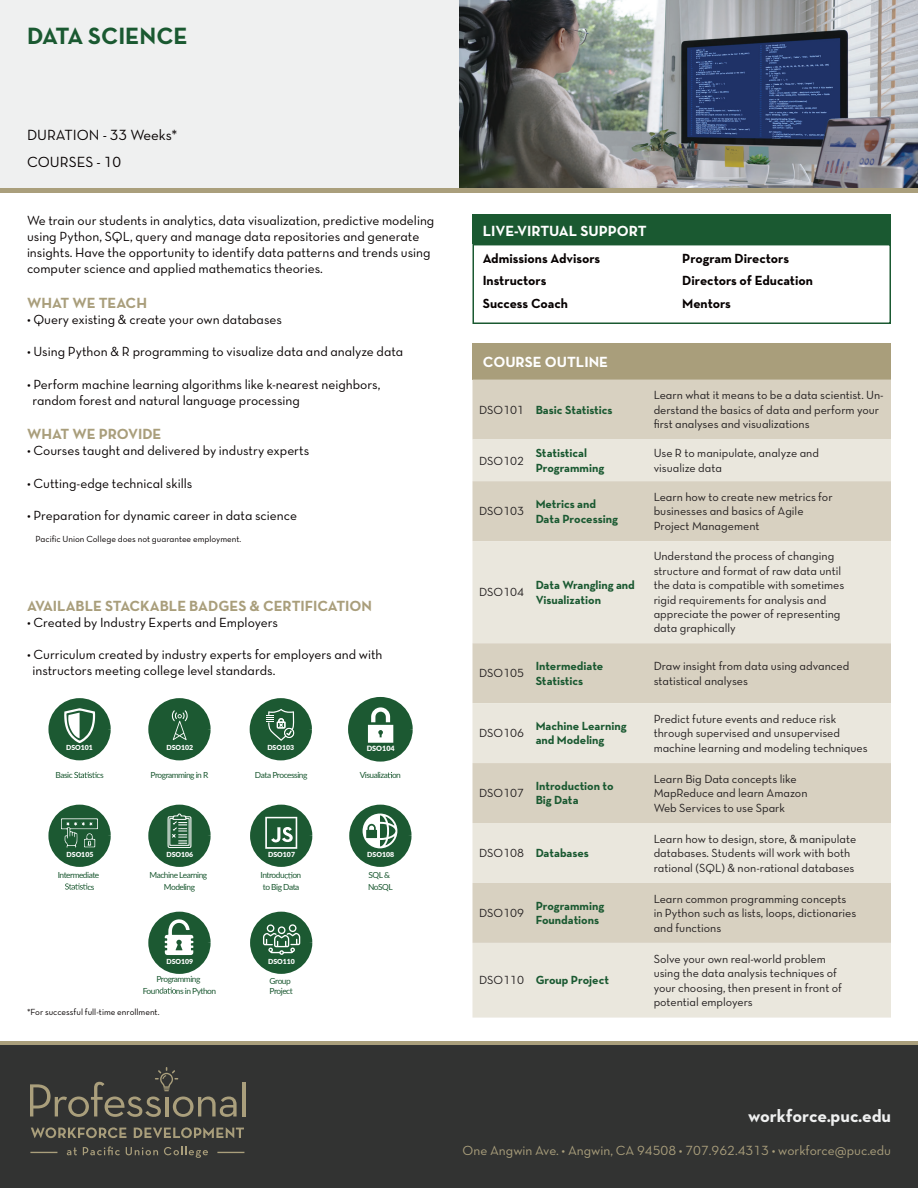
<style>
.page{position:relative;width:918px;height:1188px;background:#fff}
.page>*{position:absolute;margin:0;border:0;box-sizing:border-box;transform-origin:0 0}
.t1{font:700 24px "Neutra Text TF";color:#1a5931}
.t2{font:700 18px "Neutra Text TF";color:#eff0f0}
.t3{font:700 15px "Neutra Text TF";color:#a99e7b}
.t4{font:700 15px "Neutra Text TF";color:#fff}
.t5{font:15px/27px "Neutra Text TF Book Alt";color:#060101}
.t6{font:13.5px/16.2px "Neutra Text TF Book Alt";color:#060101}
.t7{font:700 13.5px/22.5px "Neutra Text TF";color:#060101}
.t8{font:13.5px "Neutra Text TF Book Alt";color:#aa9f7c}
.t9{font:12px/14.4px "Neutra Text TF Book Alt";color:#231f20}
.t10{font:700 12px/14.4px "Neutra Text TF";color:#1a5931}
.t11{font:9px "Neutra Text TF Book Alt";color:#060101}
.t12{font:8.4px/11.1px "Lato";letter-spacing:-.06em;color:#1c5932}
.t13{font:900 7.2px "Lato";color:#fff}
.t14{font:900 6.9px "Lato";color:#fff}
.s1{font-family:"Neutra Text TF Book Alt";font-weight:400;color:#231f20}
</style>
<div class="page">
<hr style="left:0;top:1041px;width:918px;height:4px;background:#aa9f7c">
<div style="left:0;top:1045px;width:918px;height:143px;background:#323332"></div>
<svg style="left:30px;top:1152px;width:27px;height:1px"></svg>
<svg style="left:217px;top:1152px;width:27px;height:1px"></svg>
<svg style="left:67px;top:1148px;width:10px;height:7px"></svg>
<svg style="left:83px;top:1146px;width:37px;height:9px"></svg>
<svg style="left:126px;top:1147px;width:32px;height:8px"></svg>
<svg style="left:164px;top:1147px;width:44px;height:11px"></svg>
<svg style="left:31px;top:1127px;width:96px;height:11px"></svg>
<svg style="left:134px;top:1127px;width:110px;height:11px"></svg>
<hr style="left:242px;top:1082px;width:4px;height:34px;background:#aa9f7c">
<svg style="left:30px;top:1067px;width:207px;height:50px"></svg>
<div style="left:472px;top:244px;width:419px;height:80px;border:2px solid #1a5931"></div>
<div style="left:0;top:0;width:918px;height:192px;background:#eff0f0"></div>
<div style="left:472px;top:343px;width:419px;height:37px;background:#a99e7b"></div>
<img style="left:459px;top:0;width:459px;height:188px">
<div style="left:250px;top:698px;width:62px;height:62px;background:#1c5932;border:7px solid #1c5932;border-radius:50%"></div>
<div style="left:48px;top:698px;width:63px;height:62px;background:#1c5932;border:7px solid #1c5932;border-radius:50%"></div>
<div style="left:48px;top:805px;width:63px;height:62px;background:#1c5932;border:7px solid #1c5932;border-radius:50%"></div>
<div style="left:148px;top:698px;width:63px;height:62px;background:#1c5932;border:7px solid #1c5932;border-radius:50%"></div>
<div style="left:148px;top:805px;width:63px;height:62px;background:#1c5932;border:7px solid #1c5932;border-radius:50%"></div>
<div style="left:148px;top:912px;width:63px;height:62px;background:#1c5932;border:7px solid #1c5932;border-radius:50%"></div>
<div style="left:250px;top:805px;width:62px;height:62px;background:#1c5932;border:7px solid #1c5932;border-radius:50%"></div>
<div style="left:250px;top:912px;width:62px;height:62px;background:#1c5932;border:7px solid #1c5932;border-radius:50%"></div>
<div style="left:348px;top:697px;width:65px;height:65px;background:#1c5932;border:7px solid #1c5932;border-radius:50%"></div>
<div style="left:349px;top:805px;width:63px;height:62px;background:#1c5932;border:7px solid #1c5932;border-radius:50%"></div>
<svg style="left:64px;top:708px;width:31px;height:35px"></svg>
<svg style="left:61px;top:818px;width:37px;height:30px"></svg>
<svg style="left:172px;top:710px;width:16px;height:30px"></svg>
<svg style="left:168px;top:813px;width:23px;height:35px"></svg>
<svg style="left:165px;top:919px;width:28px;height:36px"></svg>
<svg style="left:265px;top:817px;width:32px;height:32px"></svg>
<svg style="left:263px;top:924px;width:37px;height:31px"></svg>
<svg style="left:368px;top:707px;width:25px;height:36px"></svg>
<svg style="left:363px;top:814px;width:34px;height:34px"></svg>
<svg style="left:74px;top:772px;width:23px;height:6px"></svg>
<svg style="left:388px;top:772px;width:4px;height:6px"></svg>
<svg style="left:65px;top:883px;width:22px;height:7px"></svg>
<svg style="left:285px;top:872px;width:7px;height:6px"></svg>
<svg style="left:156px;top:987px;width:20px;height:7px"></svg>
<svg style="left:266px;top:709px;width:28px;height:32px"></svg>
<div style="left:472px;top:380px;width:419px;height:60px;background:#d8d1c1"></div>
<svg style="left:472px;top:440px;width:419px;height:578px;background:#e2ddd1"></svg>
<hr style="left:0;top:188px;width:918px;height:4px;background:#aa9f7c">
<div style="left:472px;top:215px;width:419px;height:29px;background:#1a5931"></div>
<h1 class="t1" style="left:27px;top:21px;width:162px">DATA SCIENCE</h1>
<p class="t5" style="left:27px;top:121px;width:152px">DURATION - 33 Weeks*<br>COURSES - 10</p>
<p class="t6" style="left:27px;top:212px;width:409px">We train our students in analytics, data visualization, predictive modeling using Python, SQL, query and manage data repositories and generate insights. Have the opportunity to identify data patterns and trends using computer science and applied mathematics theories.</p>
<p class="t3" style="left:27px;top:293px;width:122px">WHAT WE TEACH</p>
<p class="t6" style="left:27px;top:311px;width:257px">• Query existing &amp; create your own databases</p>
<p class="t6" style="left:27px;top:343px;width:378px">• Using Python &amp; R programming to visualize data and analyze data</p>
<p class="t6" style="left:32px;top:376px;width:350px;text-indent:-5px">• Perform machine learning algorithms like k-nearest neighbors, random forest and natural language processing</p>
<p class="t3" style="left:27px;top:425px;width:136px">WHAT WE PROVIDE</p>
<p class="t6" style="left:27px;top:442px;width:284px">• Courses taught and delivered by industry experts</p>
<p class="t6" style="left:27px;top:475px;width:167px">• Cutting-edge technical skills</p>
<p class="t6" style="left:27px;top:507px;width:272px">• Preparation for dynamic career in data science</p>
<p class="t11" style="left:36px;top:533px;width:207px">Pacific Union College does not guarantee employment.</p>
<p class="t3" style="left:27px;top:596px;width:347px">AVAILABLE STACKABLE BADGES &amp; CERTIFICATION</p>
<p class="t6" style="left:27px;top:614px;width:253px">• Created by Industry Experts and Employers</p>
<p class="t6" style="left:32px;top:646px;width:352px;text-indent:-5px">• Curriculum created by industry experts for employers and with instructors meeting college level standards.</p>
<p class="t14" style="left:66px;top:743px;width:28px">DSO101</p>
<p class="t14" style="left:166px;top:743px;width:28px">DSO102</p>
<p class="t14" style="left:267px;top:743px;width:28px">DSO103</p>
<p class="t13" style="left:367px;top:743px;width:30px">DSO104</p>
<p class="t12" style="left:56px;top:769px;width:19px">Basic</p>
<p class="t12" style="left:97px;top:769px;width:9px">cs</p>
<p class="t12" style="left:151px;top:769px;width:59px">Programming in R</p>
<p class="t12" style="left:255px;top:769px;width:54px">Data Processing</p>
<p class="t12" style="left:360px;top:769px;width:43px">Visualiza on</p>
<p class="t14" style="left:67px;top:849px;width:28px">DSO105</p>
<p class="t14" style="left:166px;top:849px;width:28px">DSO106</p>
<p class="t14" style="left:268px;top:849px;width:28px">DSO107</p>
<p class="t14" style="left:367px;top:849px;width:28px">DSO108</p>
<p class="t12" style="left:87px;top:869px;width:13px;text-indent:-30px">Intermediate cs</p>
<p class="t12" style="left:149px;top:869px;width:59px;text-align:center">Machine Learning<br>Modeling</p>
<p class="t12" style="left:261px;top:869px;width:42px">Introdu on to Big Data</p>
<p class="t12" style="left:368px;top:869px;width:26px">SQL &amp;<br>NoSQL</p>
<p class="t14" style="left:166px;top:956px;width:28px">DSO109</p>
<p class="t14" style="left:268px;top:956px;width:28px">DSO110</p>
<p class="t12" style="left:156px;top:974px;width:46px">Programming</p>
<p class="t12" style="left:143px;top:985px;width:14px">Fou</p>
<p class="t12" style="left:176px;top:985px;width:42px">ns in Python</p>
<p class="t12" style="left:270px;top:976px;width:25px;line-height:10.1px">Group<br>Project</p>
<p class="t11" style="left:27px;top:1006px;width:134px">*For successful full-time enrollment.</p>
<p class="t4" style="left:483px;top:221px;width:165px">LIVE-VIRTUAL SUPPORT</p>
<p class="t7" style="left:483px;top:247px;width:119px">Admissions Advisors<br>Instructors<br>Success Coach</p>
<p class="t7" style="left:682px;top:247px;width:132px">Program Directors<br>Directors of Education<br>Mentors</p>
<p class="t4" style="left:483px;top:353px;width:127px">COURSE OUTLINE</p>
<p class="t10" style="left:479px;top:402px;width:135px"><span class="s1">DSO101</span> Basic Statistics</p>
<p class="t9" style="left:654px;top:388px;width:232px">Learn what it means to be a data scientist. Un&shy;derstand the basics of data and perform your first analyses and visualizations</p>
<p class="t9" style="left:479px;top:453px;width:46px">DSO102</p>
<p class="t10" style="left:536px;top:446px;width:70px">Statistical<br>Programming</p>
<p class="t9" style="left:654px;top:446px;width:167px">Use R to manipulate, analyze and visualize data</p>
<p class="t9" style="left:479px;top:504px;width:46px">DSO103</p>
<p class="t10" style="left:536px;top:497px;width:84px">Metrics and<br>Data Processing</p>
<p class="t9" style="left:654px;top:489px;width:180px">Learn how to create new metrics for businesses and basics of Agile<br>Project Management</p>
<p class="t9" style="left:479px;top:585px;width:46px">DSO104</p>
<p class="t10" style="left:536px;top:578px;width:101px">Data Wrangling and<br>Visualization</p>
<p class="t9" style="left:654px;top:549px;width:192px">Understand the process of changing structure and format of raw data until the data is compatible with sometimes rigid requirements for analysis and appreciate the power of representing data graphically</p>
<p class="t9" style="left:479px;top:666px;width:46px">DSO105</p>
<p class="t10" style="left:536px;top:659px;width:69px">Intermediate<br>Statistics</p>
<p class="t9" style="left:654px;top:659px;width:197px">Draw insight from data using advanced statistical analyses</p>
<p class="t9" style="left:479px;top:726px;width:46px">DSO106</p>
<p class="t10" style="left:536px;top:719px;width:92px">Machine Learning and Modeling</p>
<p class="t9" style="left:654px;top:711px;width:216px">Predict future events and reduce risk through supervised and unsupervised machine learning and modeling techniques</p>
<p class="t9" style="left:479px;top:786px;width:46px">DSO107</p>
<p class="t10" style="left:536px;top:778px;width:79px">Introduction to<br>Big Data</p>
<p class="t9" style="left:654px;top:771px;width:155px">Learn Big Data concepts like<br>MapReduce and learn Amazon<br>Web Services to use Spark</p>
<p class="t10" style="left:479px;top:846px;width:111px"><span class="s1">DSO108</span> Databases</p>
<p class="t9" style="left:654px;top:831px;width:204px">Learn how to design, store, &amp; manipulate databases. Students will work with both rational (SQL) &amp; non-rational databases</p>
<p class="t9" style="left:479px;top:906px;width:46px">DSO109</p>
<p class="t10" style="left:536px;top:898px;width:70px">Programming<br>Foundations</p>
<p class="t9" style="left:654px;top:891px;width:204px">Learn common programming concepts in Python such as lists, loops, dictionaries and functions</p>
<p class="t10" style="left:479px;top:973px;width:131px"><span class="s1">DSO110</span> Group Project</p>
<p class="t9" style="left:654px;top:951px;width:190px">Solve your own real-world problem using the data analysis techniques of your choosing, then present in front of potential employers</p>
<h2 class="t2" style="left:748px;top:1105px;width:145px">workforce.puc.edu</h2>
<p class="t8" style="left:463px;top:1142px;width:430px">One Angwin Ave. • Angwin, CA 94508 • 707.962.4313 • workforce@puc.edu</p>
</div>
